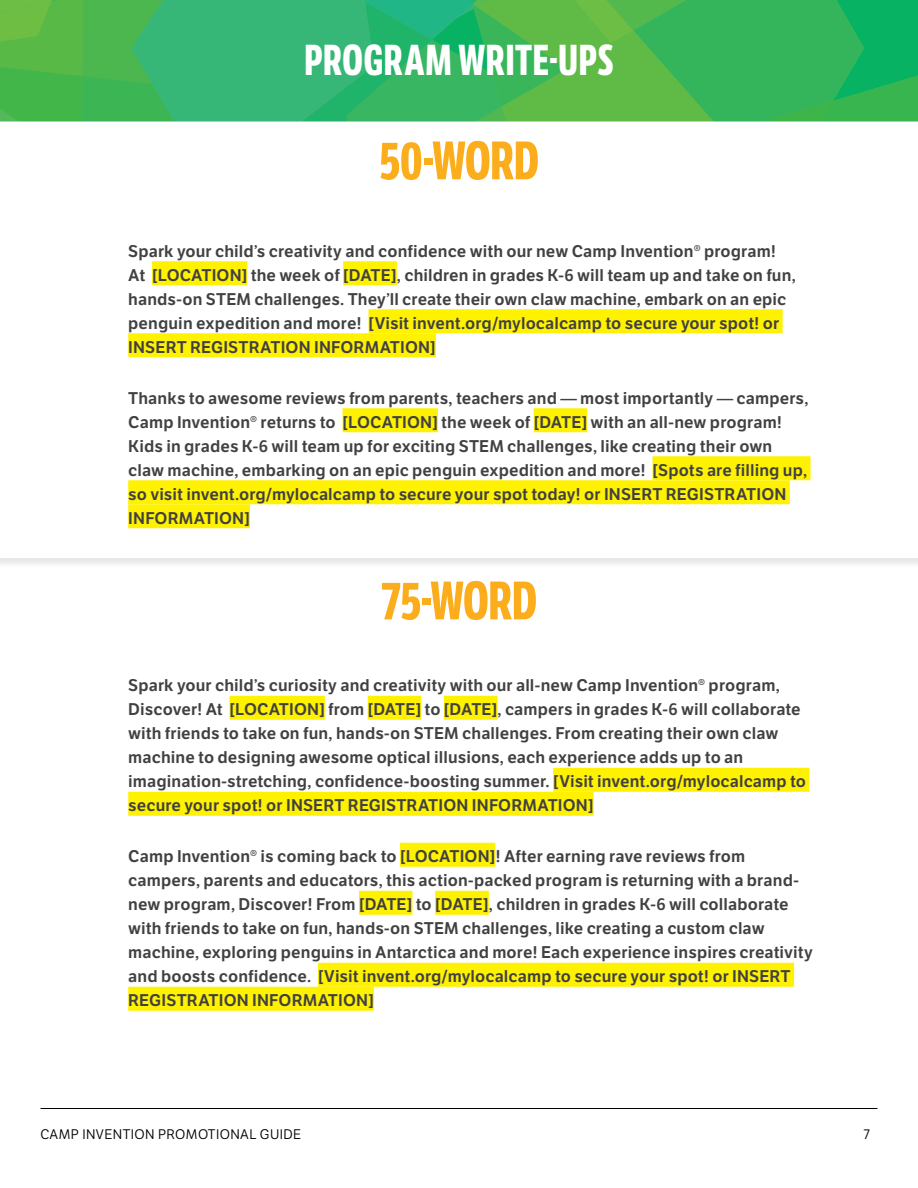
<style>
.page{position:relative;width:918px;height:1188px;background:#fff}
.page>*{position:absolute;margin:0;border:0;box-sizing:border-box;transform-origin:0 0}
.t1{font:700 52.5px "LFT Etica Compressed";letter-spacing:-.01em;color:#fbad1b}
.t2{font:700 42px "LFT Etica Compressed";letter-spacing:.015em;color:#fff}
.t3{font:16.5px/24px "LFT Etica SB";letter-spacing:.005em;color:#414042}
.t4{font:13.5px "LFT Etica";letter-spacing:.03em;color:#000}
</style>
<div class="page">
<hr style="left:40px;top:1108px;width:838px;height:1px;background:#000">
<svg style="left:0;top:0;width:918px;height:122px;background:#3eb75d"></svg>
<div style="left:0;top:212px;width:918px;height:356px;background:#000;opacity:.1"></div>
<div style="left:0;top:211px;width:918px;height:347px;background:#fff"></div>
<div style="left:152px;top:261px;width:95px;height:24px;background:#fff200"></div>
<div style="left:343px;top:261px;width:54px;height:24px;background:#fff200"></div>
<div style="left:369px;top:309px;width:414px;height:24px;background:#fff200"></div>
<div style="left:128px;top:333px;width:308px;height:24px;background:#fff200"></div>
<div style="left:343px;top:408px;width:95px;height:24px;background:#fff200"></div>
<div style="left:534px;top:408px;width:53px;height:24px;background:#fff200"></div>
<div style="left:652px;top:456px;width:159px;height:24px;background:#fff200"></div>
<div style="left:128px;top:480px;width:662px;height:24px;background:#fff200"></div>
<div style="left:128px;top:504px;width:122px;height:24px;background:#fff200"></div>
<div style="left:230px;top:696px;width:95px;height:24px;background:#fff200"></div>
<div style="left:368px;top:696px;width:53px;height:24px;background:#fff200"></div>
<div style="left:444px;top:696px;width:54px;height:24px;background:#fff200"></div>
<div style="left:553px;top:768px;width:257px;height:24px;background:#fff200"></div>
<div style="left:128px;top:792px;width:466px;height:24px;background:#fff200"></div>
<div style="left:400px;top:843px;width:95px;height:24px;background:#fff200"></div>
<div style="left:359px;top:891px;width:53px;height:24px;background:#fff200"></div>
<div style="left:435px;top:891px;width:54px;height:24px;background:#fff200"></div>
<div style="left:318px;top:963px;width:476px;height:24px;background:#fff200"></div>
<div style="left:128px;top:987px;width:246px;height:24px;background:#fff200"></div>
<h2 class="t2" style="left:304px;top:35px;width:311px">PROGRAM WRITE-UPS</h2>
<h1 class="t1" style="left:379px;top:130px;width:161px">50-WORD</h1>
<p class="t3" style="left:128px;top:239px;width:669px">Spark your child’s creativity and confidence with our new Camp Invention® program!<br>At [LOCATION] the week of [DATE], children in grades K-6 will team up and take on fun, hands-on STEM challenges. They’ll create their own claw machine, embark on an epic penguin expedition and more! [Visit invent.org/mylocalcamp to secure your spot! or INSERT REGISTRATION INFORMATION]</p>
<p class="t3" style="left:128px;top:386px;width:682px">Thanks to awesome reviews from parents, teachers and — most importantly — campers, Camp Invention® returns to [LOCATION] the week of [DATE] with an all-new program!<br>Kids in grades K-6 will team up for exciting STEM challenges, like creating their own claw machine, embarking on an epic penguin expedition and more! [Spots are filling up, so visit invent.org/mylocalcamp to secure your spot today! or INSERT REGISTRATION INFORMATION]</p>
<h1 class="t1" style="left:381px;top:570px;width:158px">75-WORD</h1>
<p class="t3" style="left:128px;top:674px;width:679px">Spark your child’s curiosity and creativity with our all-new Camp Invention® program, Discover! At [LOCATION] from [DATE] to [DATE], campers in grades K-6 will collaborate with friends to take on fun, hands-on STEM challenges. From creating their own claw machine to designing awesome optical illusions, each experience adds up to an imagination-stretching, confidence-boosting summer. [Visit invent.org/mylocalcamp to secure your spot! or INSERT REGISTRATION INFORMATION]</p>
<p class="t3" style="left:128px;top:845px;width:686px">Camp Invention® is coming back to [LOCATION]! After earning rave reviews from campers, parents and educators, this action-packed program is returning with a brand&shy;new program, Discover! From [DATE] to [DATE], children in grades K-6 will collaborate with friends to take on fun, hands-on STEM challenges, like creating a custom claw machine, exploring penguins in Antarctica and more! Each experience inspires creativity and boosts confidence. [Visit invent.org/mylocalcamp to secure your spot! or INSERT REGISTRATION INFORMATION]</p>
<p class="t4" style="left:40px;top:1126px;width:262px">CAMP INVENTION PROMOTIONAL GUIDE</p>
<p class="t4" style="left:864px;top:1126px;width:8px">7</p>
</div>
